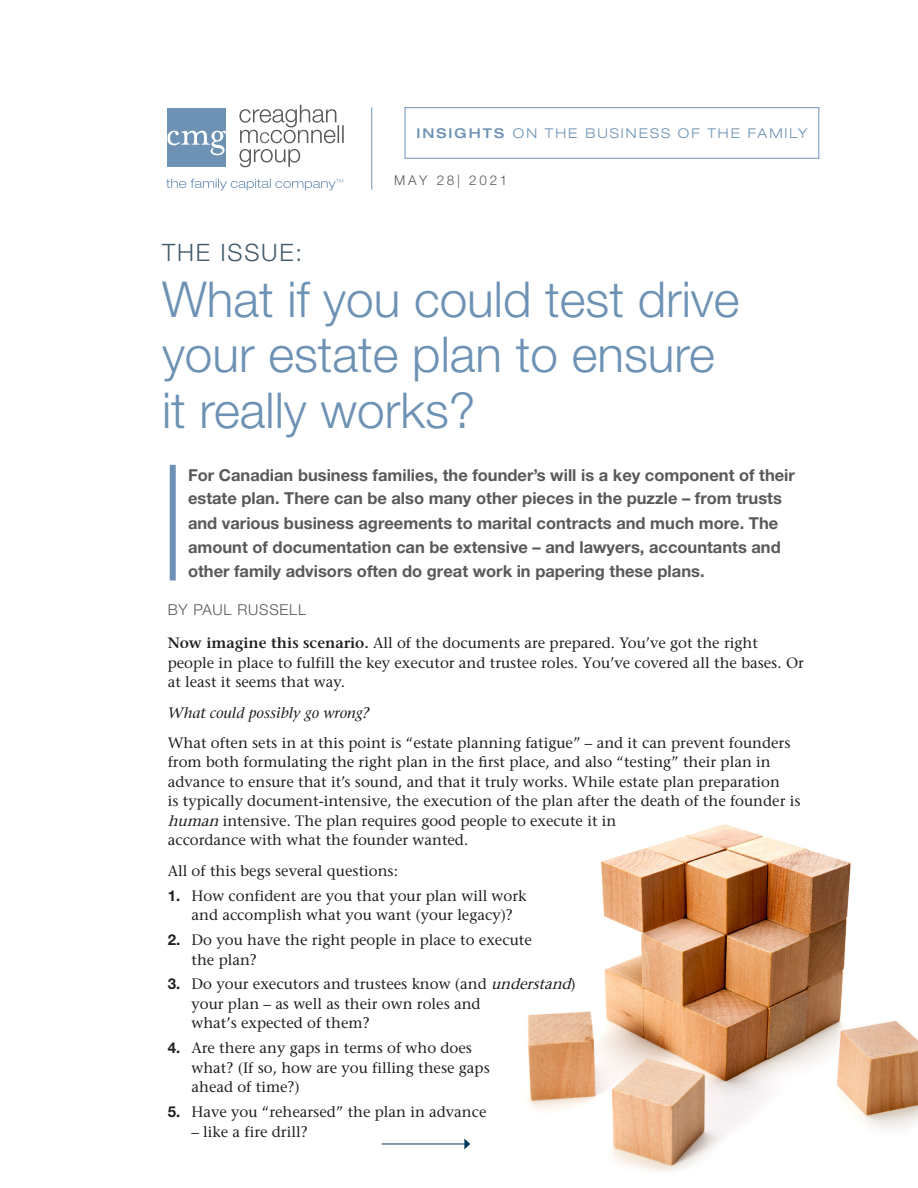
<style>
.page{position:relative;width:918px;height:1188px;background:#fff}
.page>*{position:absolute;margin:0;border:0;box-sizing:border-box;transform-origin:0 0}
.t1{font:300 49.5px/55.5px "Helvetica Neue LT Pro";color:#6d92b4}
.t2{font:300 24px "Helvetica Neue LT Pro";letter-spacing:.075em;color:#425a69}
.t3{font:700 16.5px/24px "Helvetica Neue LT Pro";color:#58595b}
.t4{font:500 15px/19.5px "Stone Serif Std";color:#231f20}
.t5{font:italic 500 15px "Stone Serif Std";color:#231f20}
.t6{font:300 15px "Helvetica Neue LT Pro";letter-spacing:.05em;color:#58595b}
.t7{font:300 expanded 13.5px "Helvetica Neue LT Pro";letter-spacing:.15em;color:#6d92b4}
.t8{font:300 13.5px "Helvetica Neue";letter-spacing:.2em;color:#58595b}
.s1{font-weight:500}
.s2{font-family:"Helvetica Neue LT Pro"}
.s3{font-family:"Helvetica Neue LT Std"}
.s4{font-weight:600}
.s5{font-style:italic}
.s6{font-family:"Helvetica Neue LT Std";font-weight:700}
</style>
<div class="page">
<img style="left:528px;top:824px;width:390px;height:348px">
<div style="left:170px;top:465px;width:6px;height:116px;background:#6d92b4"></div>
<hr style="left:382px;top:1144px;width:83px;height:1px;background:#00395a">
<svg style="left:464px;top:1138px;width:6px;height:11px"></svg>
<hr style="left:371px;top:107px;width:1px;height:83px;background:#6d92b4">
<div style="left:168px;top:109px;width:58px;height:58px;background:#6d92b4"></div>
<svg style="left:168px;top:131px;width:58px;height:24px"></svg>
<svg style="left:239px;top:105px;width:105px;height:38px"></svg>
<svg style="left:239px;top:149px;width:61px;height:18px"></svg>
<svg style="left:166px;top:179px;width:177px;height:11px"></svg>
<div style="left:405px;top:107px;width:414px;height:52px;border:1px solid #6d92b4"></div>
<p class="t7" style="left:416px;top:125px;width:393px"><span class="s1">INSIGHTS</span> ON THE BUSINESS OF THE FAMILY</p>
<p class="t8" style="left:394px;top:172px;width:115px">MAY <span class="s2">28</span>| 2021</p>
<h2 class="t2" style="left:162px;top:238px;width:142px">THE ISSUE:</h2>
<h1 class="t1" style="left:162px;top:270px;width:579px">What if you could test drive your estate plan to ensure it really works?</h1>
<p class="t3" style="left:188px;top:463px;width:608px;line-height:22.8px">For Canadian business families, the founder’s will is a key component of their estate plan. <span class="s3">T</span>here can be also many other pieces in the puzzle – from trusts</p>
<p class="t3" style="left:188px;top:511px;width:594px">and various business agreements to marital contracts and much more. The amount of documentation can be extensive – and lawyers, accountants and other family advisors often do great work in papering these plans.</p>
<p class="t6" style="left:168px;top:601px;width:140px">BY PAUL RUSSELL</p>
<p class="t4" style="left:168px;top:633px;width:638px"><span class="s4">Now imagine this scenario.</span> All of the documents are prepared. You’ve got the right people in place to fulfill the key executor and trustee roles. You’ve covered all the bases. Or at least it seems that way.</p>
<p class="t5" style="left:168px;top:704px;width:203px">What could possibly go wrong?</p>
<p class="t4" style="left:168px;top:733px;width:634px">What often sets in at this point is “estate planning fatigue” – and it can prevent founders from both formulating the right plan in the first place, and also “testing” their plan in advance to ensure that it’s sound, and that it truly works. While estate plan preparation<br>is typically document-intensive, the execution of the plan after the death of the founder is <span class="s5">human</span> intensive. The plan requires good people to execute it in<br>accordance with what the founder wanted.</p>
<p class="t4" style="left:168px;top:861px;width:232px">All of this begs several questions:</p>
<p class="t4" style="left:192px;top:886px;width:336px;text-indent:-24px"><span class="s6">1.</span> How confident are you that your plan will work and accomplish what you want (your legacy)?</p>
<p class="t4" style="left:192px;top:930px;width:342px;text-indent:-24px"><span class="s6">2.</span> Do you have the right people in place to execute the plan?</p>
<p class="t4" style="left:192px;top:974px;width:386px;text-indent:-24px"><span class="s6">3.</span> Do your executors and trustees know (and <span class="s5">understand</span>) your plan – as well as their own roles and<br>what’s expected of them?</p>
<p class="t4" style="left:192px;top:1038px;width:300px;text-indent:-24px"><span class="s6">4.</span> Are there any gaps in terms of who does what? (If so, how are you filling these gaps ahead of time?)</p>
<p class="t4" style="left:168px;top:1102px;width:320px"><span class="s6">5.</span> Have you “rehearsed” the plan in advance</p>
<p class="t4" style="left:192px;top:1122px;width:118px">– like a fire drill?</p>
</div>
